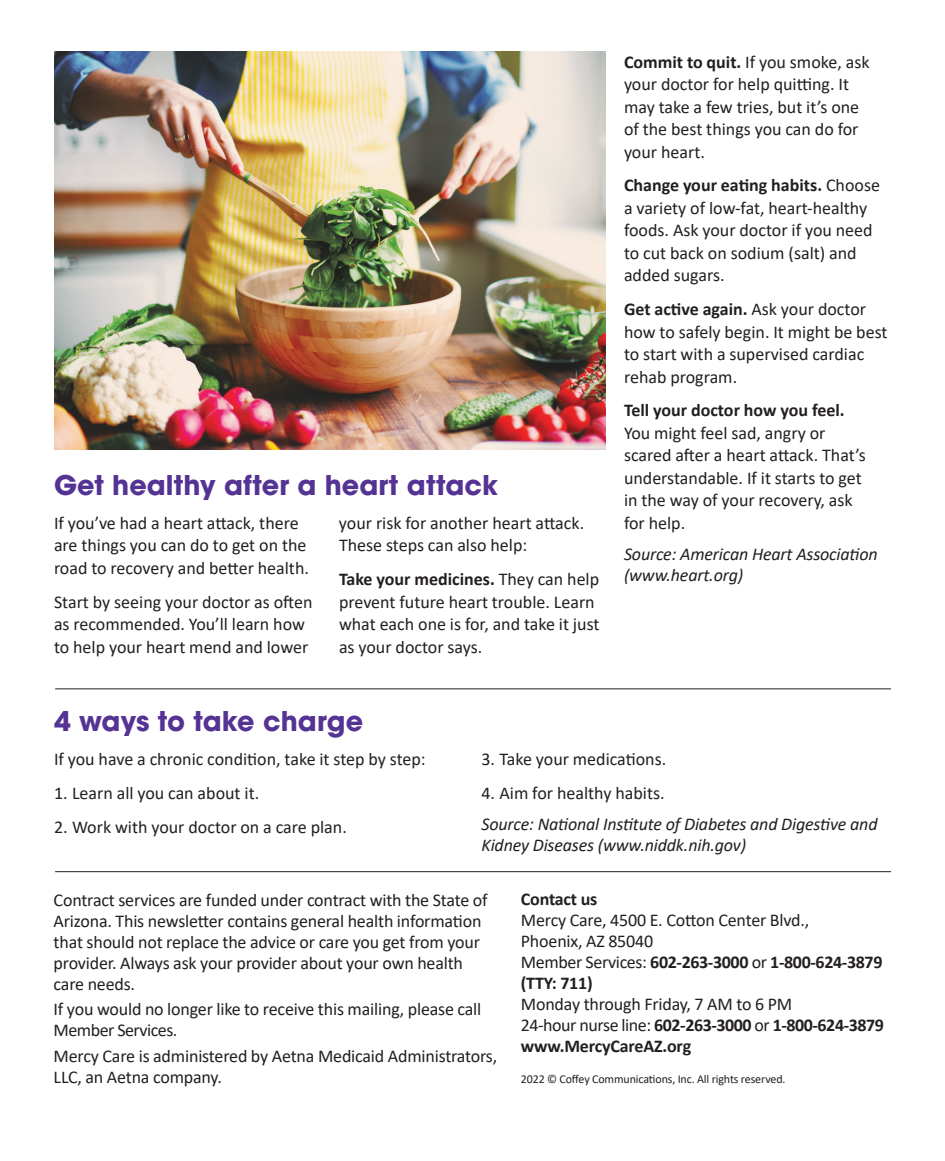
<style>
.page{position:relative;width:945px;height:1161px;background:#fff}
.page>*{position:absolute;margin:0;border:0;box-sizing:border-box;transform-origin:0 0}
.t1{font:700 27px "ITC Avant Garde Std";color:#553394}
.t2{font:18px/22.5px "Calibri";letter-spacing:-.01em;color:#231f20}
.t3{font:italic 18px/21px "Calibri";letter-spacing:-.01em;color:#231f20}
.t4{font:700 18px "Calibri";letter-spacing:-.005em;color:#231f20}
.t5{font:12px "Calibri";letter-spacing:-.01em;color:#231f20}
.s1{font-weight:700}
</style>
<div class="page">
<img style="left:54px;top:52px;width:552px;height:397px">
<hr style="left:55px;top:688px;width:836px;height:1px;background:#231f20">
<hr style="left:55px;top:871px;width:836px;height:1px;background:#231f20">
<h1 class="t1" style="left:54px;top:468px;width:446px">Get healthy after a heart attack</h1>
<p class="t2" style="left:54px;top:511px;width:257px">If you’ve had a heart attack, there are things you can do to get on the road to recovery and better health.</p>
<p class="t2" style="left:54px;top:590px;width:260px">Start by seeing your doctor as often as recommended. You’ll learn how to help your heart mend and lower</p>
<p class="t2" style="left:339px;top:511px;width:247px">your risk for another heart attack.<br>These steps can also help:</p>
<p class="t2" style="left:339px;top:567px;width:262px"><span class="s1">Take your medicines.</span> They can help prevent future heart trouble. Learn what each one is for, and take it just as your doctor says.</p>
<p class="t2" style="left:624px;top:50px;width:247px"><span class="s1">Commit to quit.</span> If you smoke, ask your doctor for help quitting. It may take a few tries, but it’s one of the best things you can do for your heart.</p>
<p class="t2" style="left:624px;top:174px;width:258px"><span class="s1">Change your eating habits.</span> Choose a variety of low-fat, heart-healthy foods. Ask your doctor if you need to cut back on sodium (salt) and added sugars.</p>
<p class="t2" style="left:624px;top:297px;width:265px"><span class="s1">Get active again.</span> Ask your doctor how to safely begin. It might be best to start with a supervised cardiac rehab program.</p>
<p class="t4" style="left:624px;top:398px;width:222px">Tell your doctor how you feel.</p>
<p class="t2" style="left:624px;top:421px;width:243px">You might feel sad, angry or scared after a heart attack. That’s understandable. If it starts to get in the way of your recovery, ask for help.</p>
<p class="t3" style="left:624px;top:543px;width:255px">Source: American Heart Association (www.heart.org)</p>
<h1 class="t1" style="left:54px;top:704px;width:311px">4 ways to take charge</h1>
<p class="t2" style="left:54px;top:747px;width:373px">If you have a chronic condition, take it step by step:</p>
<p class="t2" style="left:54px;top:781px;width:207px">1. Learn all you can about it.</p>
<p class="t2" style="left:54px;top:815px;width:294px">2. Work with your doctor on a care plan.</p>
<p class="t2" style="left:482px;top:747px;width:186px">3. Take your medications.</p>
<p class="t2" style="left:482px;top:781px;width:185px">4. Aim for healthy habits.</p>
<p class="t3" style="left:482px;top:813px;width:398px">Source: National Institute of Diabetes and Digestive and<br>Kidney Diseases (www.niddk.nih.gov)</p>
<p class="t2" style="left:54px;top:889px;width:436px;line-height:21px">Contract services are funded under contract with the State of Arizona. This newsletter contains general health information that should not replace the advice or care you get from your provider. Always ask your provider about your own health care needs.</p>
<p class="t2" style="left:54px;top:998px;width:429px;line-height:21px">If you would no longer like to receive this mailing, please call<br>Member Services.</p>
<p class="t2" style="left:54px;top:1045px;width:445px;line-height:21px">Mercy Care is administered by Aetna Medicaid Administrators,<br>LLC, an Aetna company.</p>
<p class="t4" style="left:521px;top:886px;width:78px">Contact us</p>
<p class="t2" style="left:521px;top:909px;width:363px;line-height:21px">Mercy Care, 4500 E. Cotton Center Blvd.,<br>Phoenix, AZ 85040<br>Member Services: <span class="s1">602-263-3000</span> or <span class="s1">1-800-624-3879 (TTY: 711)</span></p>
<p class="t2" style="left:521px;top:993px;width:365px;line-height:21px">Monday through Friday, 7 AM to 6 PM<br>24-hour nurse line: <span class="s1">602-263-3000</span> or <span class="s1">1-800-624-3879 www.MercyCareAZ.org</span></p>
<p class="t5" style="left:521px;top:1070px;width:266px">2022 © Coffey Communications, Inc. All rights reserved.</p>
</div>
